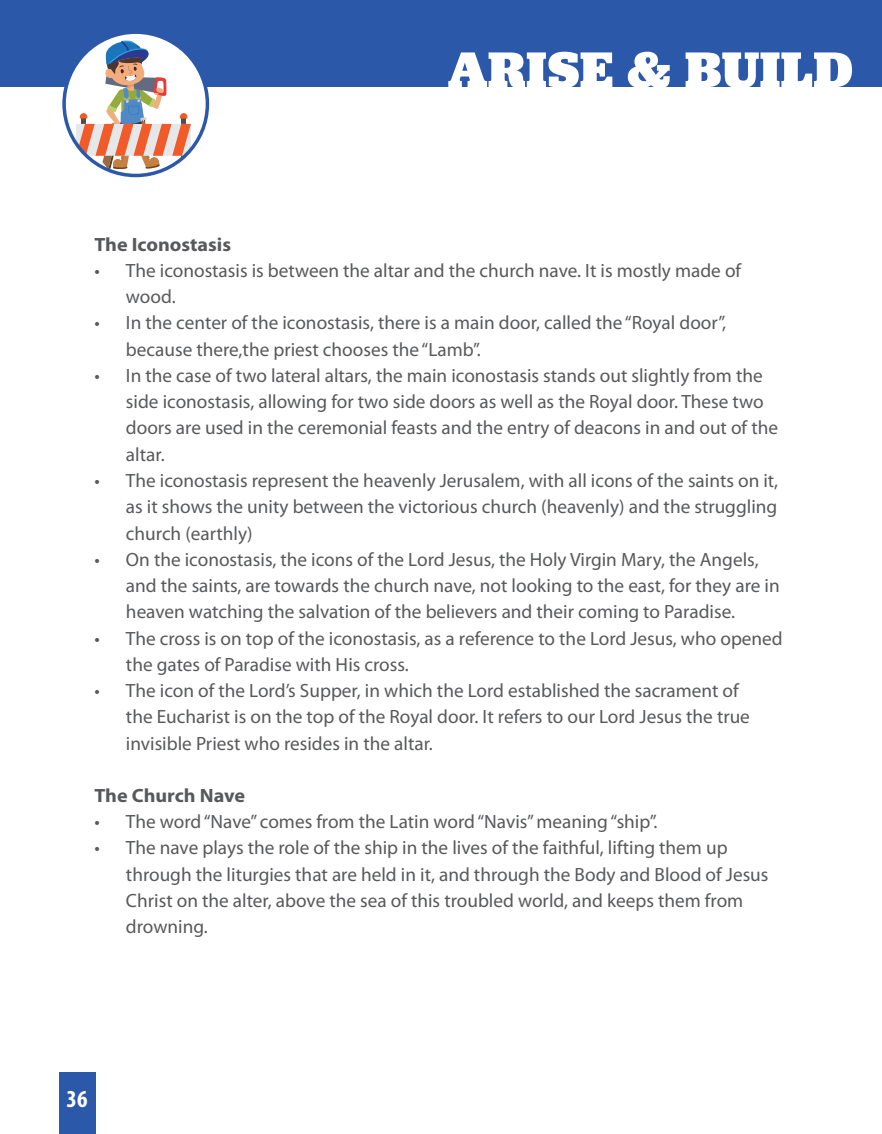
<style>
.page{position:relative;width:882px;height:1134px;background:#fff}
.page>*{position:absolute;margin:0;border:0;box-sizing:border-box;transform-origin:0 0}
.t1{font:900 52.5px "Jubilat";letter-spacing:.01em;color:#fff}
.t2{font:700 condensed 24.5px "Myriad Pro";color:#fff}
.t3{font:19.25px/26.2px "Myriad Pro";color:#58595b}
.t4{font:700 19.25px "Myriad Pro";color:#58595b;scale:1.05 1}
</style>
<div class="page">
<div style="left:0;top:0;width:882px;height:87px;background:#2b58a8"></div>
<div style="left:64px;top:32px;width:143px;height:143px;background:#fff;border-radius:50%"></div>
<svg style="left:76px;top:35px;width:115px;height:140px"></svg>
<div style="left:62px;top:30px;width:147px;height:147px;border:4px solid #2b58a8;border-radius:50%"></div>
<div style="left:59px;top:1072px;width:37px;height:62px;background:#2b58a8"></div>
<h1 class="t1" style="left:448px;top:35px;width:407px">ARISE &amp; BUILD</h1>
<p class="t4" style="left:94px;top:232px;width:132px">The Iconostasis</p>
<p class="t3" style="left:126px;top:257px;width:617px;text-indent:-31px">• The iconostasis is between the altar and the church nave. It is mostly made of wood.</p>
<p class="t3" style="left:126px;top:310px;width:602px;text-indent:-31px">• In the center of the iconostasis, there is a main door, called the “Royal door”, because there,the priest chooses the “Lamb”.</p>
<p class="t3" style="left:126px;top:362px;width:654px;text-indent:-31px">• In the case of two lateral altars, the main iconostasis stands out slightly from the side iconostasis, allowing for two side doors as well as the Royal door. These two doors are used in the ceremonial feasts and the entry of deacons in and out of the altar.</p>
<p class="t3" style="left:126px;top:467px;width:654px;text-align:justify;text-indent:-31px">• The iconostasis represent the heavenly Jerusalem, with all icons of the saints on it, as it shows the unity between the victorious church (heavenly) and the struggling church (earthly)</p>
<p class="t3" style="left:126px;top:546px;width:655px;text-indent:-31px">• On the iconostasis, the icons of the Lord Jesus, the Holy Virgin Mary, the Angels, and the saints, are towards the church nave, not looking to the east, for they are in heaven watching the salvation of the believers and their coming to Paradise.</p>
<p class="t3" style="left:126px;top:625px;width:658px;text-indent:-31px">• The cross is on top of the iconostasis, as a reference to the Lord Jesus, who opened the gates of Paradise with His cross.</p>
<p class="t3" style="left:126px;top:677px;width:625px;text-indent:-31px">• The icon of the Lord’s Supper, in which the Lord established the sacrament of the Eucharist is on the top of the Royal door. It refers to our Lord Jesus the true invisible Priest who resides in the altar.</p>
<p class="t4" style="left:94px;top:783px;width:145px">The Church Nave</p>
<p class="t3" style="left:94px;top:808px;width:565px">• The word “Nave” comes from the Latin word “Navis” meaning “ship”.</p>
<p class="t3" style="left:126px;top:835px;width:644px;text-indent:-31px">• The nave plays the role of the ship in the lives of the faithful, lifting them up through the liturgies that are held in it, and through the Body and Blood of Jesus Christ on the alter, above the sea of this troubled world, and keeps them from drowning.</p>
<p class="t2" style="left:67px;top:1083px;width:22px">36</p>
</div>
